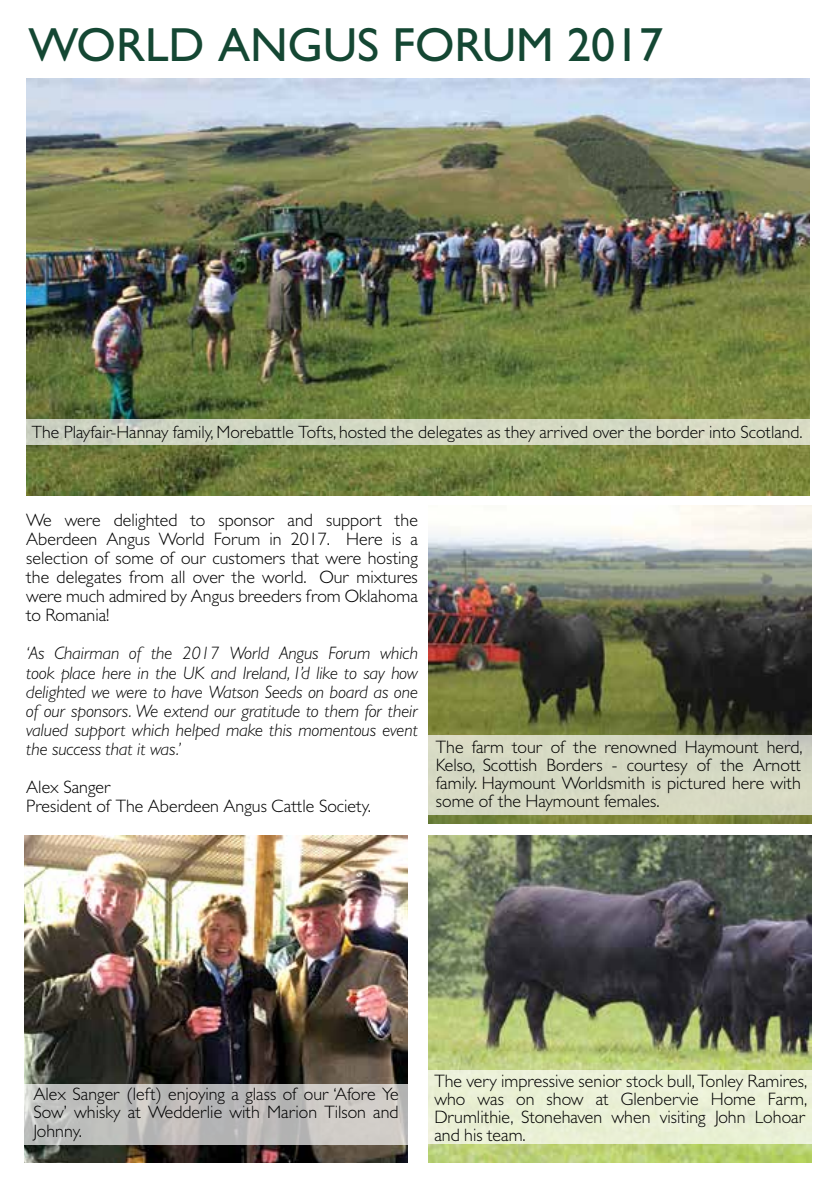
<style>
.page{position:relative;width:840px;height:1191px;background:#fff}
.page>*{position:absolute;margin:0;border:0;box-sizing:border-box;transform-origin:0 0}
.t1{font:500 48px "Gill Sans MT Std";color:#144733}
.t2{font:300 18px/19px "Gill Sans MT Std";color:#000;text-align:justify}
.t3{font:italic 300 18px/19px "Gill Sans MT Std";color:#000;text-align:justify}
.t4{font:300 17.8px "Gill Sans MT Std";color:#000}
</style>
<div class="page">
<img style="left:428px;top:835px;width:382px;height:327px">
<div style="left:428px;top:1070px;width:383px;height:74px;background:#ebf1d7"></div>
<img style="left:26px;top:79px;width:783px;height:416px">
<img style="left:428px;top:505px;width:382px;height:318px">
<img style="left:25px;top:835px;width:382px;height:327px">
<div style="left:26px;top:419px;width:783px;height:26px;background:#d3d8c3"></div>
<svg style="left:24px;top:1084px;width:383px;height:60px;background:#c1c0be"></svg>
<div style="left:428px;top:735px;width:382px;height:79px;background:#d6d9c3"></div>
<h1 class="t1" style="left:28px;top:16px;width:636px">WORLD ANGUS FORUM 2017</h1>
<p class="t4" style="left:32px;top:422px;width:771px">The Playfair-Hannay family, Morebattle Tofts, hosted the delegates as they arrived over the border into Scotland.</p>
<p class="t2" style="left:26px;top:510px;width:393px">We were delighted to sponsor and support the Aberdeen Angus World Forum in 2017. Here is a selection of some of our customers that were hosting the delegates from all over the world. Our mixtures were much admired by Angus breeders from Oklahoma to Romania!</p>
<p class="t3" style="left:26px;top:643px;width:393px">‘As Chairman of the 2017 World Angus Forum which took place here in the UK and Ireland, I’d like to say how delighted we were to have Watson Seeds on board as one of our sponsors. We extend our gratitude to them for their valued support which helped make this momentous event the success that it was.’</p>
<p class="t2" style="left:26px;top:776px;width:346px">Alex Sanger<br>President of The Aberdeen Angus Cattle Society.</p>
<p class="t2" style="left:435px;top:737px;width:368px;line-height:18px">The farm tour of the renowned Haymount herd, Kelso, Scottish Borders - courtesy of the Arnott family. Haymount Worldsmith is pictured here with some of the Haymount females.</p>
<p class="t2" style="left:34px;top:1084px;width:366px">Alex Sanger (left) enjoying a glass of our ‘Afore Ye Sow’ whisky at Wedderlie with Marion Tilson and Johnny.</p>
<p class="t2" style="left:434px;top:1071px;width:374px;line-height:18px">The very impressive senior stock bull, Tonley Ramires, who was on show at Glenbervie Home Farm, Drumlithie, Stonehaven when visiting John Lohoar and his team.</p>
</div>
